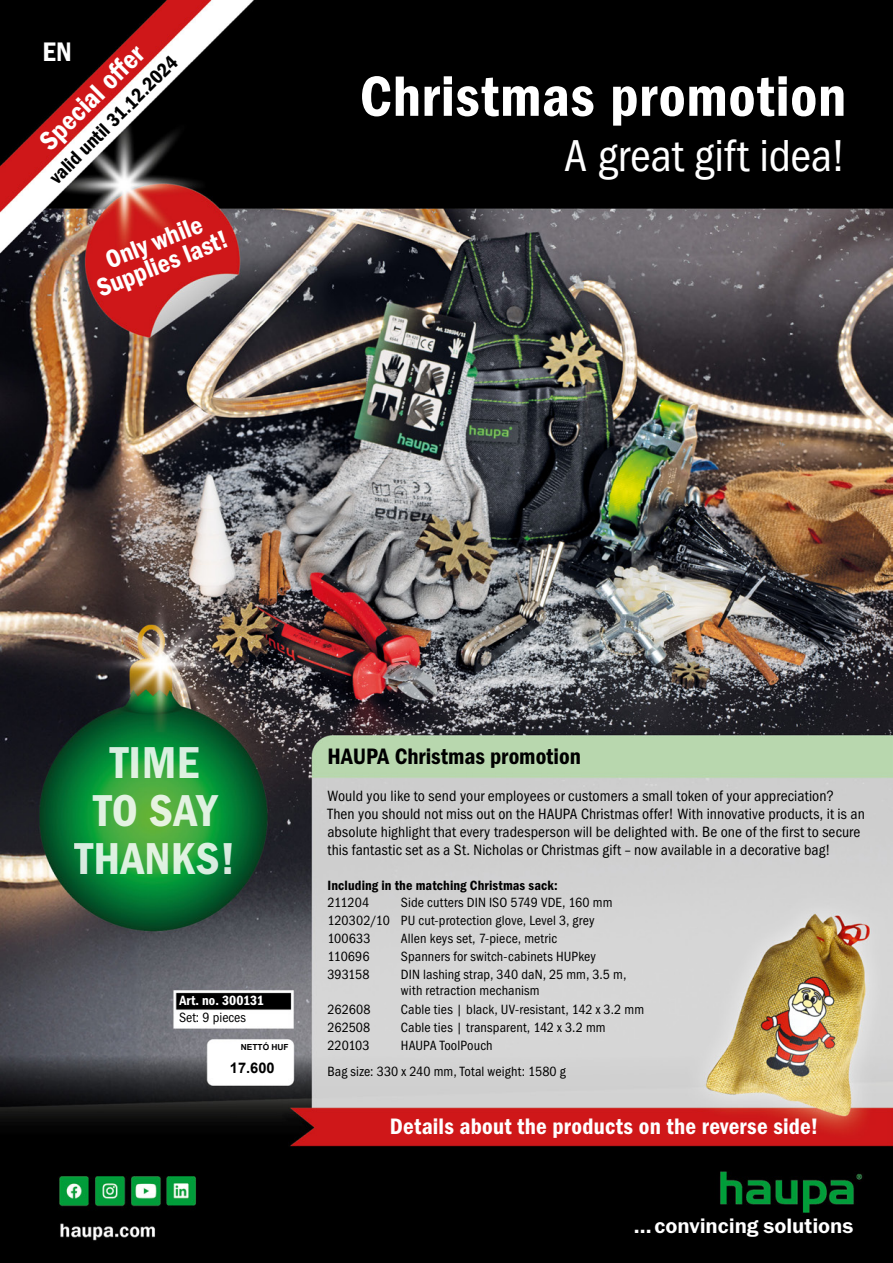
<style>
.page{position:relative;width:893px;height:1263px;background:#fff}
.page>*{position:absolute;margin:0;border:0;box-sizing:border-box;transform-origin:0 0}
.t1{font:57px "Franklin Gothic Demi Cond ITC";letter-spacing:.01em;color:#fff}
.t2{font:45px/48px "Franklin Gothic Demi Cond ITC";letter-spacing:.01em;color:#fff;text-align:center}
.t3{font:45px "Franklin Gothic Book Cond ITC";letter-spacing:-.005em;color:#fff}
.t4{font:27px "Franklin Gothic Demi Cond ITC";color:#fff}
.t5{font:25.5px/23.1px "Franklin Gothic Demi Cond ITC";color:#fff;text-align:center}
.t6{font:22.5px "Franklin Gothic Demi Cond ITC";letter-spacing:.01em;color:#fff}
.t7{font:22.5px "Franklin Gothic Demi Cond ITC";color:#000}
.t8{font:21px "Franklin Gothic Demi ITC";color:#fff}
.t9{font:19.5px "Franklin Gothic Demi Cond ITC";color:#000}
.t10{font:15px/18px "Franklin Gothic Book Cond ITC";letter-spacing:.005em;color:#000}
.t11{font:700 14.7px "Arial";color:#000}
.t12{font:13.5px/18.1px "Franklin Gothic Book Cond ITC";letter-spacing:.01em;color:#000}
.t13{font:13.5px "Franklin Gothic Demi Cond ITC";letter-spacing:.01em;color:#000}
.t14{font:13.5px "Franklin Gothic Demi Cond ITC";color:#fff}
.t15{font:700 8.4px "Arial";color:#000}
</style>
<div class="page">
<img style="left:0;top:0;width:893px;height:1263px">
<h3 class="t4" style="left:43px;top:36px;width:31px">EN</h3>
<h3 class="t4" style="left:33px;top:134px;width:137px;rotate:-45deg">Special off er</h3>
<h3 class="t9" style="left:45px;top:172px;width:174px;rotate:-45deg">valid until 31.12.2024</h3>
<h3 class="t5" style="left:85px;top:257px;width:140px;rotate:-22deg">Only while<br>Supplies last!</h3>
<h1 class="t1" style="left:360px;top:63px;width:488px">Christmas promotion</h1>
<h2 class="t3" style="left:564px;top:130px;width:284px">A great gift idea!</h2>
<h2 class="t2" style="left:75px;top:738px;width:163px">TIME<br>TO SAY<br>THANKS!</h2>
<p class="t14" style="left:180px;top:992px;width:86px">Art. no. 300131</p>
<p class="t12" style="left:179px;top:1009px;width:68px">Set: 9 pieces</p>
<p class="t15" style="left:241px;top:1042px;width:49px">NETTÓ HUF</p>
<p class="t11" style="left:230px;top:1058px;width:46px">17.600</p>
<h3 class="t7" style="left:327px;top:743px;width:255px">HAUPA Christmas promotion</h3>
<p class="t10" style="left:327px;top:787px;width:539px">Would you like to send your employees or customers a small token of your appreciation?<br>Then you should not miss out on the HAUPA Christmas offer! With innovative products, it is an absolute highlight that every tradesperson will be delighted with. Be one of the first to secure this fantastic set as a St. Nicholas or Christmas gift – now available in a decorative bag!</p>
<p class="t13" style="left:327px;top:877px;width:232px">Including in the matching Christmas sack:</p>
<p class="t12" style="left:327px;top:893px;width:43px">211204</p>
<p class="t12" style="left:327px;top:893px;width:287px;text-indent:73px">Side cutters DIN ISO 5749 VDE, 160 mm<br>120302/10 PU cut-protection glove, Level 3, grey<br>100633</p>
<p class="t12" style="left:401px;top:929px;width:158px">Allen keys set, 7-piece, metric</p>
<p class="t12" style="left:327px;top:947px;width:44px">110696</p>
<p class="t12" style="left:401px;top:947px;width:197px">Spanners for switch-cabinets HUPkey</p>
<p class="t12" style="left:327px;top:966px;width:44px">393158</p>
<p class="t12" style="left:401px;top:967px;width:227px;line-height:16.2px">DIN lashing strap, 340 daN, 25 mm, 3.5 m, with retraction mechanism</p>
<p class="t12" style="left:327px;top:1000px;width:45px">262608</p>
<p class="t12" style="left:401px;top:1000px;width:245px">Cable ties | black, UV-resistant, 142 x 3.2 mm</p>
<p class="t12" style="left:327px;top:1018px;width:44px">262508</p>
<p class="t12" style="left:401px;top:1018px;width:206px">Cable ties | transparent, 142 x 3.2 mm</p>
<p class="t12" style="left:327px;top:1036px;width:44px">220103</p>
<p class="t12" style="left:327px;top:1032px;width:240px;line-height:25.8px;text-align:center">HAUPA ToolPouch<br>Bag size: 330 x 240 mm, Total weight: 1580 g</p>
<h3 class="t6" style="left:390px;top:1113px;width:430px">Details about the products on the reverse side!</h3>
<h3 class="t8" style="left:634px;top:1213px;width:221px">... convincing solutions</h3>
</div>
